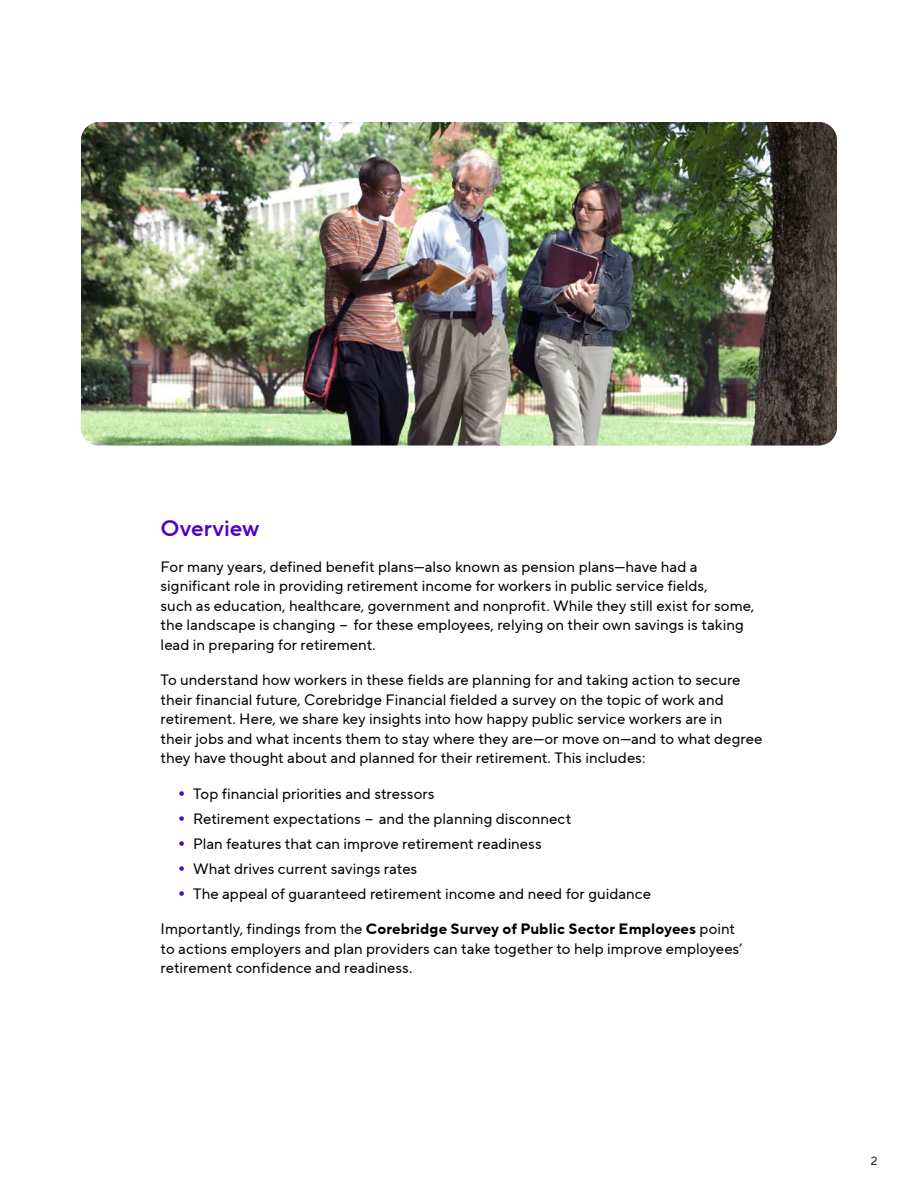
<style>
.page{position:relative;width:918px;height:1188px;background:#fff}
.page>*{position:absolute;margin:0;border:0;box-sizing:border-box;transform-origin:0 0}
.t1{font:22.5px "TT Norms Pro Dm Bd";letter-spacing:-.005em;color:#4f00ca}
.t2{font:15px/19.5px "TT Norms Pro";letter-spacing:.005em;color:#000}
.t3{font:12px "TT Norms Pro";color:#20113e}
.s1{font-size:22.5px;color:#4f00ca}
.s2{font-weight:700}
</style>
<div class="page">
<img style="left:81px;top:122px;width:756px;height:324px">
<h1 class="t1" style="left:161px;top:512px;width:100px">Overview</h1>
<p class="t2" style="left:161px;top:557px;width:595px">For many years, defined benefit plans—also known as pension plans—have had a significant role in providing retirement income for workers in public service fields,<br>such as education, healthcare, government and nonprofit. While they still exist for some, the landscape is changing - for these employees, relying on their own savings is taking lead in preparing for retirement.</p>
<p class="t2" style="left:161px;top:670px;width:603px">To understand how workers in these fields are planning for and taking action to secure their financial future, Corebridge Financial fielded a survey on the topic of work and retirement. Here, we share key insights into how happy public service workers are in<br>their jobs and what incents them to stay where they are—or move on—and to what degree they have thought about and planned for their retirement. This includes:</p>
<p class="t2" style="left:177px;top:784px;width:259px"><span class="s1">•</span> Top financial priorities and stressors</p>
<p class="t2" style="left:177px;top:809px;width:396px"><span class="s1">•</span> Retirement expectations - and the planning disconnect</p>
<p class="t2" style="left:177px;top:834px;width:366px"><span class="s1">•</span> Plan features that can improve retirement readiness</p>
<p class="t2" style="left:177px;top:859px;width:242px"><span class="s1">•</span> What drives current savings rates</p>
<p class="t2" style="left:177px;top:884px;width:476px"><span class="s1">•</span> The appeal of guaranteed retirement income and need for guidance</p>
<p class="t2" style="left:161px;top:919px;width:583px">Importantly, findings from the <span class="s2">Corebridge Survey of Public Sector Employees</span> point to actions employers and plan providers can take together to help improve employees’ retirement confidence and readiness.</p>
<p class="t3" style="left:871px;top:1153px;width:8px">2</p>
</div>
